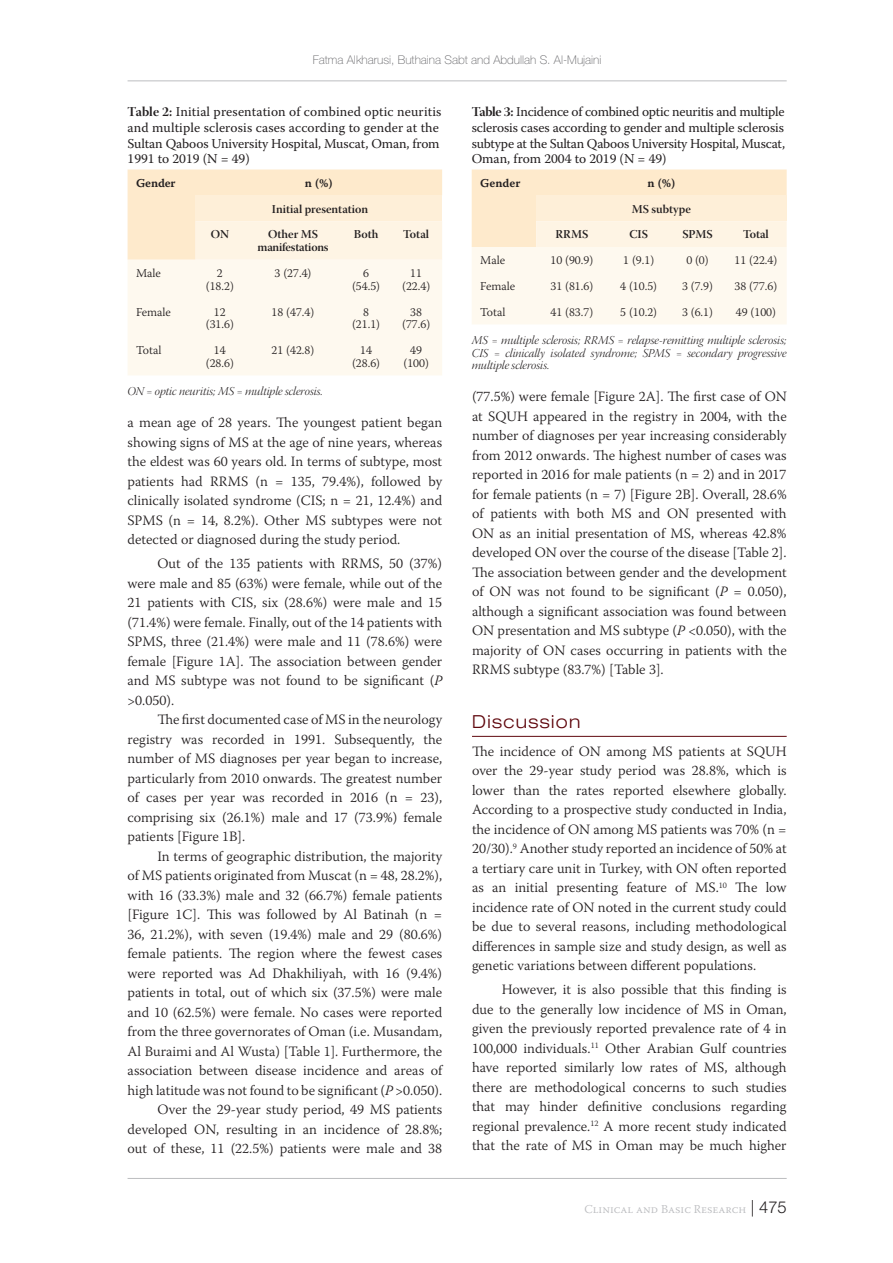
<style>
.page{position:relative;width:893px;height:1263px;background:#fff}
.page>*{position:absolute;margin:0;border:0;box-sizing:border-box;transform-origin:0 0}
.Heading1{font:300 expanded 18px "Helvetica Neue LT Pro";letter-spacing:.075em;color:#60080e}
.Text_Para_2{font:300 14.25px/19.5px "Warnock Pro";color:#231f20;text-align:justify}
.Text_Para_1{font:300 14.25px/19.5px "Warnock Pro";color:#231f20;text-align:justify}
.Tables{font:13.5px/15.8px "Warnock Pro";color:#231f20}
.Table_Text{font:300 12px/12.8px "Warnock Pro";color:#231f20;text-align:center}
.Table_Sub{font:12px/12.8px "Warnock Pro Light It Disp";color:#231f20;text-align:justify}
.Table_Subheading_NoPoints{font:12px "Warnock Pro Semibold Subh";color:#231f20}
.t1{font:100 12px "Helvetica Neue LT Pro";color:#636366}
.t2{font:300 12px "Warnock Pro";color:#bcbdc0}
.Table_Subheading_NoPoints-2{font:12px/12.8px "Warnock Pro Semibold Subh";letter-spacing:-.02em;color:#231f20;text-align:center}
.Table_Text_Heading{font:12px "Warnock Pro Semibold Capt";color:#231f20}
.s1{font-family:"Warnock Pro Bold Disp"}
.s2{font-style:italic}
.s3{font-family:"Helvetica Neue LT Pro";font-size:16.5px;color:#231f20}
</style>
<div class="page">
<hr style="left:128px;top:81px;width:659px;height:1px;background:#bcbdc0">
<hr style="left:128px;top:1178px;width:659px;height:1px;background:#bcbdc0">
<hr style="left:472px;top:736px;width:315px;height:1px;background:#60080e">
<svg style="left:128px;top:169px;width:314px;height:206px"></svg>
<svg style="left:472px;top:169px;width:315px;height:155px"></svg>
<p class="t1" style="left:313px;top:53px;width:290px">Fatma Alkharusi, Buthaina Sabt and Abdullah S. Al-Mujaini</p>
<p class="Tables" style="left:128px;top:104px;width:315px"><span class="s1">Table 2:</span> Initial presentation of combined optic neuritis and multiple sclerosis cases according to gender at the Sultan Qaboos University Hospital, Muscat, Oman, from 1991 to 2019 (N = 49)</p>
<p class="Table_Text_Heading" style="left:136px;top:176px;width:41px">Gender</p>
<p class="Table_Text_Heading" style="left:305px;top:176px;width:29px">n (%)</p>
<p class="Table_Subheading_NoPoints" style="left:272px;top:201px;width:98px">Initial presentation</p>
<p class="Table_Subheading_NoPoints" style="left:211px;top:227px;width:20px">ON</p>
<p class="Table_Subheading_NoPoints-2" style="left:258px;top:228px;width:72px">Other MS manifestations</p>
<p class="Table_Subheading_NoPoints" style="left:354px;top:227px;width:26px">Both</p>
<p class="Table_Subheading_NoPoints" style="left:403px;top:227px;width:27px">Total</p>
<p class="Table_Text" style="left:136px;top:267px;width:26px">Male</p>
<p class="Table_Text" style="left:206px;top:267px;width:30px">2 (18.2)</p>
<p class="Table_Text" style="left:275px;top:267px;width:38px">3 (27.4)</p>
<p class="Table_Text" style="left:352px;top:267px;width:30px">6 (54.5)</p>
<p class="Table_Text" style="left:402px;top:267px;width:30px">11 (22.4)</p>
<p class="Table_Text" style="left:136px;top:305px;width:36px">Female</p>
<p class="Table_Text" style="left:206px;top:305px;width:30px">12 (31.6)</p>
<p class="Table_Text" style="left:272px;top:305px;width:44px">18 (47.4)</p>
<p class="Table_Text" style="left:352px;top:305px;width:30px">8 (21.1)</p>
<p class="Table_Text" style="left:402px;top:305px;width:30px">38 (77.6)</p>
<p class="Table_Text" style="left:136px;top:344px;width:27px">Total</p>
<p class="Table_Text" style="left:206px;top:344px;width:30px">14 (28.6)</p>
<p class="Table_Text" style="left:272px;top:344px;width:44px">21 (42.8)</p>
<p class="Table_Text" style="left:352px;top:344px;width:30px">14 (28.6)</p>
<p class="Table_Text" style="left:403px;top:344px;width:27px">49 (100)</p>
<p class="Table_Sub" style="left:128px;top:386px;width:197px">ON = optic neuritis; MS = multiple sclerosis.</p>
<p class="Text_Para_1" style="left:128px;top:413px;width:316px">a mean age of 28 years. The youngest patient began showing signs of MS at the age of nine years, whereas the eldest was 60 years old. In terms of subtype, most patients had RRMS (n = 135, 79.4%), followed by clinically isolated syndrome (CIS; n = 21, 12.4%) and SPMS (n = 14, 8.2%). Other MS subtypes were not detected or diagnosed during the study period.</p>
<p class="Text_Para_2" style="left:128px;top:553px;width:316px;text-indent:30px">Out of the 135 patients with RRMS, 50 (37%) were male and 85 (63%) were female, while out of the 21 patients with CIS, six (28.6%) were male and 15 (71.4%) were female. Finally, out of the 14 patients with SPMS, three (21.4%) were male and 11 (78.6%) were female [Figure 1A]. The association between gender and MS subtype was not found to be significant (<span class="s2">P </span>&gt;0.050).</p>
<p class="Text_Para_2" style="left:128px;top:709px;width:316px;text-indent:30px">The first documented case of MS in the neurology registry was recorded in 1991. Subsequently, the number of MS diagnoses per year began to increase, particularly from 2010 onwards. The greatest number of cases per year was recorded in 2016 (n = 23), comprising six (26.1%) male and 17 (73.9%) female patients [Figure 1B].</p>
<p class="Text_Para_2" style="left:128px;top:846px;width:316px;text-indent:30px">In terms of geographic distribution, the majority of MS patients originated from Muscat (n = 48, 28.2%), with 16 (33.3%) male and 32 (66.7%) female patients [Figure 1C]. This was followed by Al Batinah (n = 36, 21.2%), with seven (19.4%) male and 29 (80.6%) female patients. The region where the fewest cases were reported was Ad Dhakhiliyah, with 16 (9.4%) patients in total, out of which six (37.5%) were male and 10 (62.5%) were female. No cases were reported from the three governorates of Oman (i.e. Musandam, Al Buraimi and Al Wusta) [Table 1]. Furthermore, the association between disease incidence and areas of high latitude was not found to be significant (<span class="s2">P</span> &gt;0.050).</p>
<p class="Text_Para_2" style="left:128px;top:1099px;width:316px;text-indent:30px">Over the 29-year study period, 49 MS patients developed ON, resulting in an incidence of 28.8%; out of these, 11 (22.5%) patients were male and 38</p>
<p class="Tables" style="left:472px;top:104px;width:315px;text-align:justify"><span class="s1">Table 3:</span> Incidence of combined optic neuritis and multiple sclerosis cases according to gender and multiple sclerosis subtype at the Sultan Qaboos University Hospital, Muscat, Oman, from 2004 to 2019 (N = 49)</p>
<p class="Table_Text_Heading" style="left:480px;top:176px;width:42px">Gender</p>
<p class="Table_Text_Heading" style="left:648px;top:176px;width:29px">n (%)</p>
<p class="Table_Subheading_NoPoints" style="left:632px;top:201px;width:61px">MS subtype</p>
<p class="Table_Subheading_NoPoints" style="left:556px;top:227px;width:34px">RRMS</p>
<p class="Table_Subheading_NoPoints" style="left:629px;top:227px;width:20px">CIS</p>
<p class="Table_Subheading_NoPoints" style="left:682px;top:227px;width:32px">SPMS</p>
<p class="Table_Subheading_NoPoints" style="left:743px;top:227px;width:27px">Total</p>
<p class="Table_Text" style="left:480px;top:254px;width:26px">Male</p>
<p class="Table_Text" style="left:551px;top:254px;width:44px">10 (90.9)</p>
<p class="Table_Text" style="left:623px;top:254px;width:32px">1 (9.1)</p>
<p class="Table_Text" style="left:686px;top:254px;width:24px">0 (0)</p>
<p class="Table_Text" style="left:735px;top:254px;width:44px">11 (22.4)</p>
<p class="Table_Text" style="left:480px;top:280px;width:36px">Female</p>
<p class="Table_Text" style="left:551px;top:280px;width:44px">31 (81.6)</p>
<p class="Table_Text" style="left:620px;top:280px;width:38px">4 (10.5)</p>
<p class="Table_Text" style="left:682px;top:280px;width:32px">3 (7.9)</p>
<p class="Table_Text" style="left:735px;top:280px;width:44px">38 (77.6)</p>
<p class="Table_Text" style="left:480px;top:305px;width:27px">Total</p>
<p class="Table_Text" style="left:551px;top:305px;width:44px">41 (83.7)</p>
<p class="Table_Text" style="left:620px;top:305px;width:38px">5 (10.2)</p>
<p class="Table_Text" style="left:682px;top:305px;width:32px">3 (6.1)</p>
<p class="Table_Text" style="left:736px;top:305px;width:42px">49 (100)</p>
<p class="Table_Sub" style="left:472px;top:335px;width:316px">MS = multiple sclerosis; RRMS = relapse-remitting multiple sclerosis; CIS = clinically isolated syndrome; SPMS = secondary progressive multiple sclerosis.</p>
<p class="Text_Para_2" style="left:472px;top:387px;width:316px">(77.5%) were female [Figure 2A]. The first case of ON at SQUH appeared in the registry in 2004, with the number of diagnoses per year increasing considerably from 2012 onwards. The highest number of cases was reported in 2016 for male patients (n = 2) and in 2017 for female patients (n = 7) [Figure 2B]. Overall, 28.6% of patients with both MS and ON presented with ON as an initial presentation of MS, whereas 42.8% developed ON over the course of the disease [Table 2].<br>The association between gender and the development of ON was not found to be significant (<span class="s2">P</span> = 0.050), although a significant association was found between ON presentation and MS subtype (<span class="s2">P</span> &lt;0.050), with the majority of ON cases occurring in patients with the RRMS subtype (83.7%) [Table 3].</p>
<p class="Heading1" style="left:472px;top:711px;width:110px">Discussion</p>
<p class="Text_Para_1" style="left:472px;top:741px;width:316px">The incidence of ON among MS patients at SQUH over the 29-year study period was 28.8%, which is lower than the rates reported elsewhere globally.<br>According to a prospective study conducted in India, the incidence of ON among MS patients was 70% (n = 20/30).<sup>9</sup> Another study reported an incidence of 50% at a tertiary care unit in Turkey, with ON often reported as an initial presenting feature of MS.<sup>10</sup> The low incidence rate of ON noted in the current study could be due to several reasons, including methodological differences in sample size and study design, as well as genetic variations between different populations.</p>
<p class="Text_Para_2" style="left:472px;top:979px;width:316px;text-indent:30px">However, it is also possible that this finding is due to the generally low incidence of MS in Oman, given the previously reported prevalence rate of 4 in 100,000 individuals.<sup>11</sup> Other Arabian Gulf countries have reported similarly low rates of MS, although there are methodological concerns to such studies that may hinder definitive conclusions regarding regional prevalence.<sup>12</sup> A more recent study indicated that the rate of MS in Oman may be much higher</p>
<p class="t2" style="left:585px;top:1201px;width:204px">Clinical and Basic Research <span class="s3">| 475</span></p>
</div>
